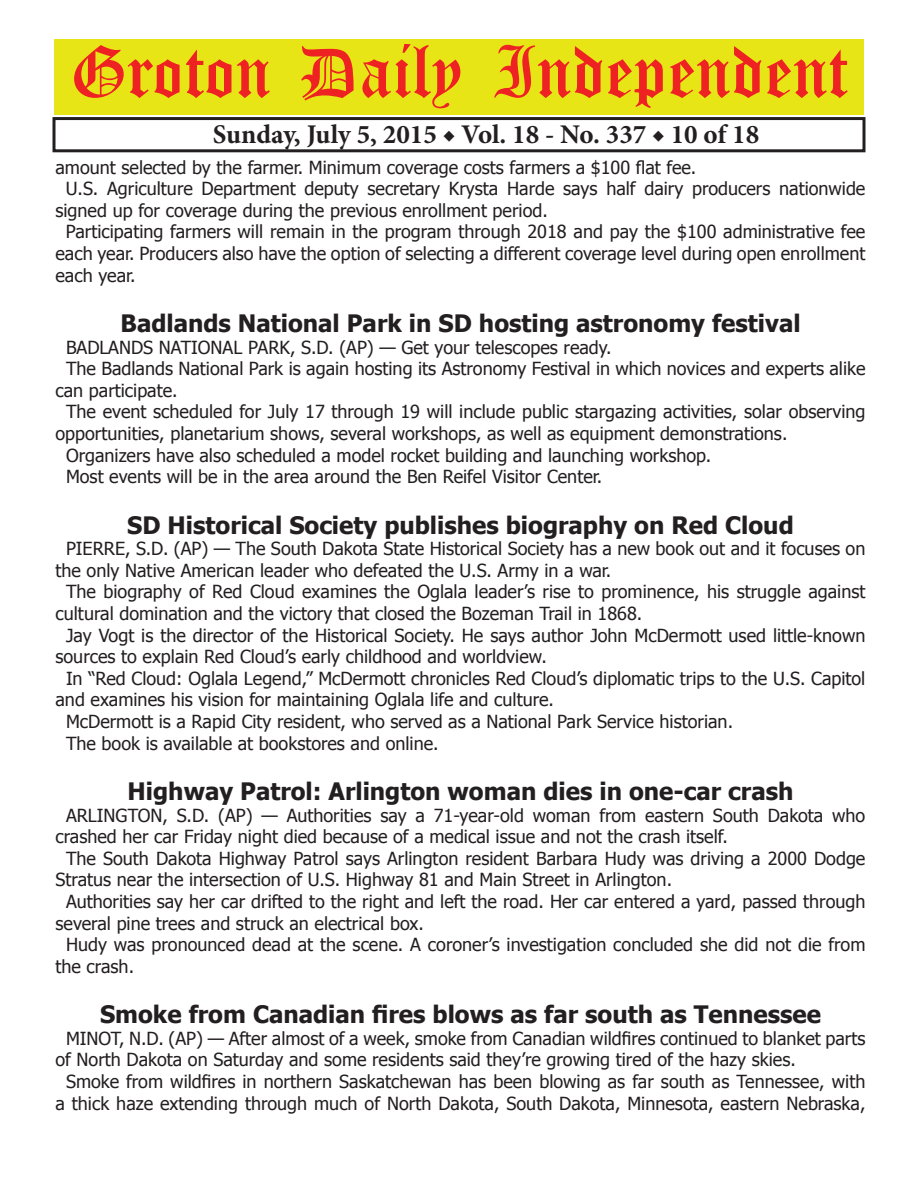
<style>
.page{position:relative;width:918px;height:1188px;background:#fff}
.page>*{position:absolute;margin:0;border:0;box-sizing:border-box;transform-origin:0 0}
.t1{font:54px "Old English Five";color:#ee2123}
.t2{font:700 27px "Minion Pro";color:#231f20}
.t3{font:700 24px "Tahoma";color:#231f20}
.t4{font:18px "Tahoma";color:#231f20}
</style>
<div class="page">
<div style="left:52px;top:117px;width:814px;height:35px;border:3px solid #231f20"></div>
<div style="left:54px;top:40px;width:810px;height:75px;background:#e7e515"></div>
<h1 class="t1" style="left:70px;top:47px;width:779px">Groton Daily Independent</h1>
<h2 class="t2" style="left:213px;top:116px;width:548px">Sunday, July 5, 2015 ◆ Vol. 18 - No. 337 ◆ 10 of 18</h2>
<p class="t4" style="left:56px;top:155px;width:642px">amount selected by the farmer. Minimum coverage costs farmers a $100 flat fee.</p>
<p class="t4" style="left:66px;top:177px;width:801px">U.S. Agriculture Department deputy secretary Krysta Harde says half dairy producers nationwide</p>
<p class="t4" style="left:56px;top:198px;width:494px">signed up for coverage during the previous enrollment period.</p>
<p class="t4" style="left:66px;top:220px;width:801px">Participating farmers will remain in the program through 2018 and pay the $100 administrative fee</p>
<p class="t4" style="left:56px;top:241px;width:811px">each year. Producers also have the option of selecting a different coverage level during open enrollment</p>
<p class="t4" style="left:56px;top:263px;width:82px">each year.</p>
<h3 class="t3" style="left:121px;top:306px;width:682px">Badlands National Park in SD hosting astronomy festival</h3>
<p class="t4" style="left:66px;top:335px;width:547px">BADLANDS NATIONAL PARK, S.D. (AP) — Get your telescopes ready.</p>
<p class="t4" style="left:66px;top:357px;width:801px">The Badlands National Park is again hosting its Astronomy Festival in which novices and experts alike</p>
<p class="t4" style="left:56px;top:378px;width:124px">can participate.</p>
<p class="t4" style="left:66px;top:400px;width:801px">The event scheduled for July 17 through 19 will include public stargazing activities, solar observing</p>
<p class="t4" style="left:56px;top:421px;width:733px">opportunities, planetarium shows, several workshops, as well as equipment demonstrations.</p>
<p class="t4" style="left:66px;top:443px;width:647px">Organizers have also scheduled a model rocket building and launching workshop.</p>
<p class="t4" style="left:66px;top:465px;width:538px">Most events will be in the area around the Ben Reifel Visitor Center.</p>
<h3 class="t3" style="left:127px;top:508px;width:668px">SD Historical Society publishes biography on Red Cloud</h3>
<p class="t4" style="left:66px;top:537px;width:801px">PIERRE, S.D. (AP) — The South Dakota State Historical Society has a new book out and it focuses on</p>
<p class="t4" style="left:56px;top:558px;width:557px">the only Native American leader who defeated the U.S. Army in a war.</p>
<p class="t4" style="left:66px;top:580px;width:801px">The biography of Red Cloud examines the Oglala leader’s rise to prominence, his struggle against</p>
<p class="t4" style="left:56px;top:601px;width:588px">cultural domination and the victory that closed the Bozeman Trail in 1868.</p>
<p class="t4" style="left:66px;top:623px;width:801px">Jay Vogt is the director of the Historical Society. He says author John McDermott used little-known</p>
<p class="t4" style="left:56px;top:645px;width:493px">sources to explain Red Cloud’s early childhood and worldview.</p>
<p class="t4" style="left:66px;top:666px;width:801px">In “Red Cloud: Oglala Legend,” McDermott chronicles Red Cloud’s diplomatic trips to the U.S. Capitol</p>
<p class="t4" style="left:56px;top:688px;width:500px">and examines his vision for maintaining Oglala life and culture.</p>
<p class="t4" style="left:66px;top:709px;width:669px">McDermott is a Rapid City resident, who served as a National Park Service historian.</p>
<p class="t4" style="left:66px;top:731px;width:374px">The book is available at bookstores and online.</p>
<h3 class="t3" style="left:128px;top:774px;width:667px">Highway Patrol: Arlington woman dies in one-car crash</h3>
<p class="t4" style="left:66px;top:803px;width:801px">ARLINGTON, S.D. (AP) — Authorities say a 71-year-old woman from eastern South Dakota who</p>
<p class="t4" style="left:56px;top:825px;width:674px">crashed her car Friday night died because of a medical issue and not the crash itself.</p>
<p class="t4" style="left:66px;top:846px;width:801px">The South Dakota Highway Patrol says Arlington resident Barbara Hudy was driving a 2000 Dodge</p>
<p class="t4" style="left:56px;top:868px;width:618px">Stratus near the intersection of U.S. Highway 81 and Main Street in Arlington.</p>
<p class="t4" style="left:66px;top:889px;width:801px">Authorities say her car drifted to the right and left the road. Her car entered a yard, passed through</p>
<p class="t4" style="left:56px;top:911px;width:370px">several pine trees and struck an electrical box.</p>
<p class="t4" style="left:66px;top:933px;width:801px">Hudy was pronounced dead at the scene. A coroner’s investigation concluded she did not die from</p>
<p class="t4" style="left:56px;top:954px;width:80px">the crash.</p>
<h3 class="t3" style="left:100px;top:998px;width:723px">Smoke from Canadian fires blows as far south as Tennessee</h3>
<p class="t4" style="left:66px;top:1026px;width:801px">MINOT, N.D. (AP) — After almost of a week, smoke from Canadian wildfires continued to blanket parts</p>
<p class="t4" style="left:56px;top:1048px;width:742px">of North Dakota on Saturday and some residents said they’re growing tired of the hazy skies.</p>
<p class="t4" style="left:66px;top:1069px;width:801px">Smoke from wildfires in northern Saskatchewan has been blowing as far south as Tennessee, with</p>
<p class="t4" style="left:56px;top:1091px;width:812px">a thick haze extending through much of North Dakota, South Dakota, Minnesota, eastern Nebraska,</p>
</div>
